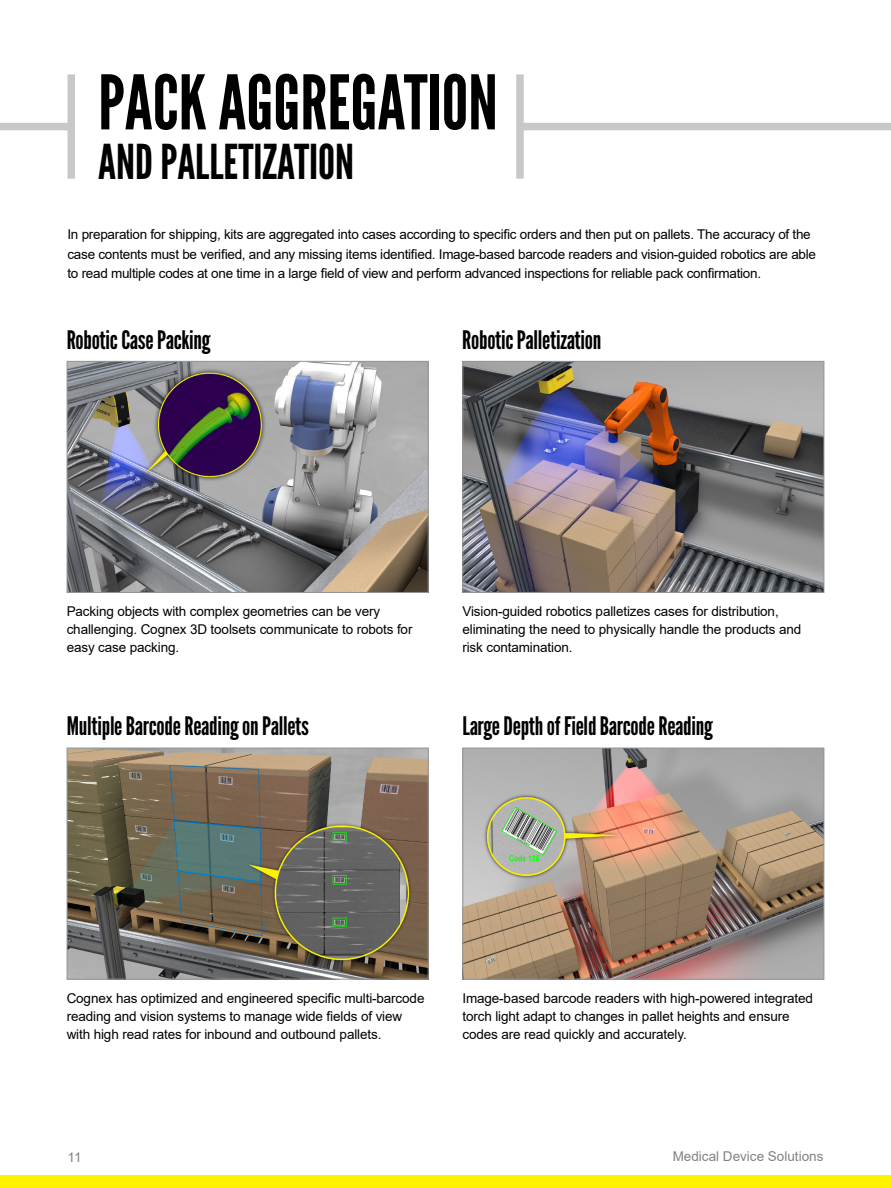
<style>
.page{position:relative;width:891px;height:1188px;background:#fff}
.page>*{position:absolute;margin:0;border:0;box-sizing:border-box;transform-origin:0 0}
.t1{font:75px "League Gothic";color:#000}
.t2{font:48px "League Gothic";color:#000}
.t3{font:25.5px "League Gothic";letter-spacing:-.01em;color:#000}
.t4{font:13.5px/18px "Arial";letter-spacing:-.01em;color:#000}
.t5{font:13.5px "Arial";color:#808285}
</style>
<div class="page">
<div style="left:520px;top:123px;width:371px;height:7px;background:#c7c8ca"></div>
<div style="left:516px;top:74px;width:8px;height:105px;background:#c7c8ca"></div>
<div style="left:0;top:123px;width:71px;height:7px;background:#c7c8ca"></div>
<div style="left:68px;top:74px;width:7px;height:105px;background:#c7c8ca"></div>
<img style="left:69px;top:363px;width:358px;height:228px">
<div style="left:67px;top:361px;width:362px;height:232px;border:1px solid #939598"></div>
<img style="left:464px;top:363px;width:358px;height:228px">
<div style="left:462px;top:361px;width:362px;height:232px;border:1px solid #939598"></div>
<img style="left:69px;top:750px;width:358px;height:228px">
<div style="left:67px;top:748px;width:362px;height:232px;border:1px solid #939598"></div>
<img style="left:464px;top:750px;width:358px;height:228px">
<div style="left:462px;top:748px;width:362px;height:232px;border:1px solid #939598"></div>
<div style="left:0;top:1175px;width:891px;height:13px;background:#fff200"></div>
<h1 class="t1" style="left:98px;top:58px;width:401px">PACK AGGREGATION</h1>
<h2 class="t2" style="left:98px;top:133px;width:257px">AND PALLETIZATION</h2>
<p class="t4" style="left:67px;top:225px;width:750px;line-height:19.5px">In preparation for shipping, kits are aggregated into cases according to specific orders and then put on pallets. The accuracy of the case contents must be verified, and any missing items identified. Image-based barcode readers and vision-guided robotics are able to read multiple codes at one time in a large field of view and perform advanced inspections for reliable pack confirmation.</p>
<h3 class="t3" style="left:67px;top:324px;width:146px">Robotic Case Packing</h3>
<h3 class="t3" style="left:462px;top:324px;width:141px">Robotic Palletization</h3>
<p class="t4" style="left:67px;top:602px;width:347px">Packing objects with complex geometries can be very challenging. Cognex 3D toolsets communicate to robots for easy case packing.</p>
<p class="t4" style="left:462px;top:602px;width:340px">Vision-guided robotics palletizes cases for distribution, eliminating the need to physically handle the products and risk contamination.</p>
<h3 class="t3" style="left:67px;top:711px;width:244px">Multiple Barcode Reading on Pallets</h3>
<h3 class="t3" style="left:462px;top:711px;width:252px">Large Depth of Field Barcode Reading</h3>
<p class="t4" style="left:67px;top:989px;width:359px">Cognex has optimized and engineered specific multi-barcode reading and vision systems to manage wide fields of view with high read rates for inbound and outbound pallets.</p>
<p class="t4" style="left:462px;top:989px;width:352px">Image-based barcode readers with high-powered integrated torch light adapt to changes in pallet heights and ensure codes are read quickly and accurately.</p>
<p class="t5" style="left:68px;top:1148px;width:16px">11</p>
<p class="t5" style="left:673px;top:1147px;width:152px">Medical Device Solutions</p>
</div>
